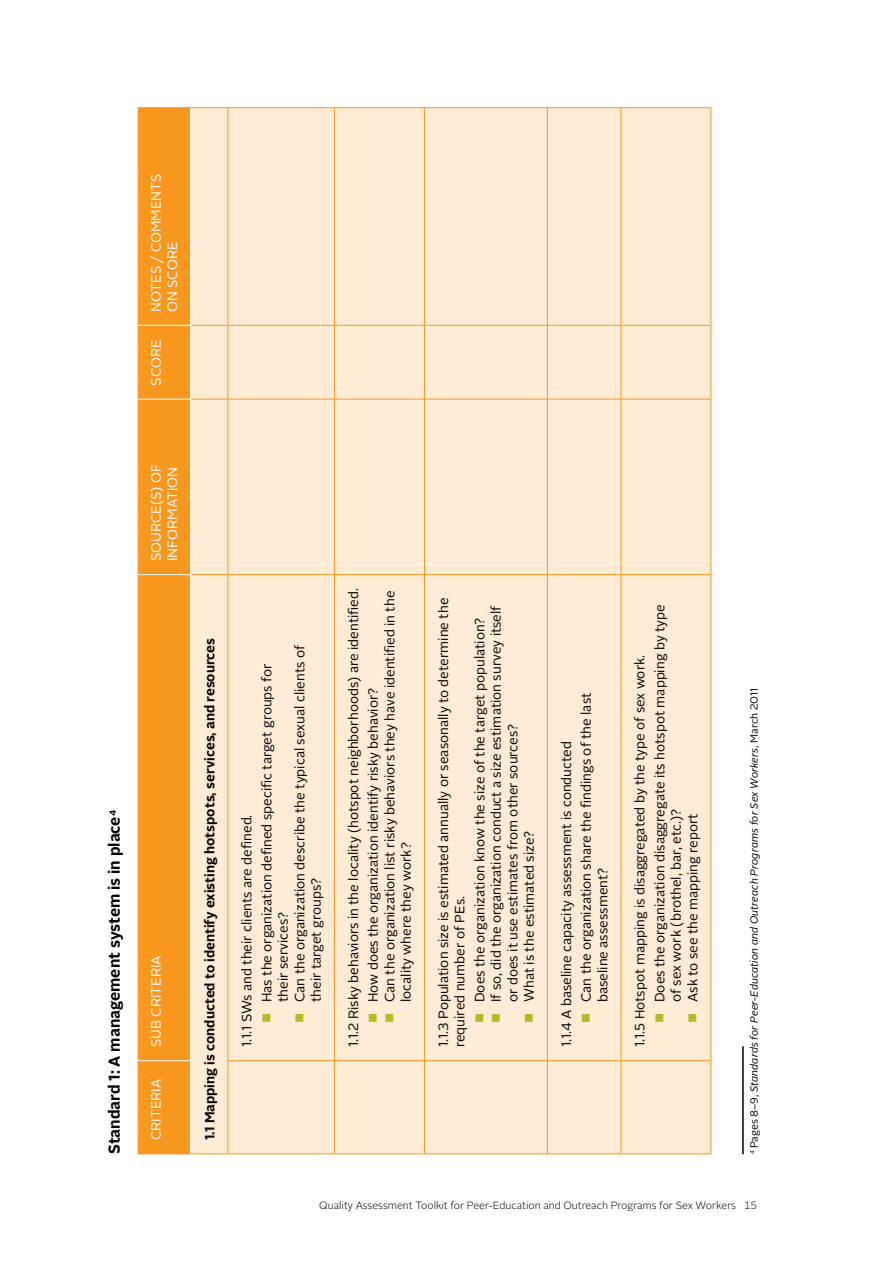
<style>
.page{position:relative;width:893px;height:1263px;background:#fff}
.page>*{position:absolute;margin:0;border:0;box-sizing:border-box;transform-origin:0 0}
.t1{font:700 15.75px "Alright Sans";color:#000}
.t2{font:13.5px/16.5px "Alright Sans";color:#000}
.t3{font:700 13.5px "Alright Sans";color:#000}
.t4{font:13.5px/16.2px "Alright Sans";color:#fff}
.t5{font:italic 10.5px "Alright Sans";color:#000}
.t6{font:300 10.5px "Alright Sans";color:#000}
.s1{color:#afbc22}
.s2{font-style:normal}
</style>
<div class="page">
<div style="left:138px;top:108px;width:52px;height:1045px;background:#f8971d"></div>
<div style="left:191px;top:108px;width:520px;height:1045px;background:#ffecd6"></div>
<hr style="left:191px;top:1153px;width:37px;height:1px;background:#f8971d">
<hr style="left:191px;top:574px;width:37px;height:1px;background:#f8971d">
<hr style="left:191px;top:399px;width:37px;height:1px;background:#f8971d">
<hr style="left:191px;top:325px;width:37px;height:1px;background:#f8971d">
<hr style="left:191px;top:107px;width:37px;height:1px;background:#f8971d">
<hr style="left:228px;top:1061px;width:1px;height:93px;background:#f8971d">
<hr style="left:228px;top:1153px;width:106px;height:1px;background:#f8971d">
<hr style="left:228px;top:575px;width:1px;height:486px;background:#f8971d">
<hr style="left:228px;top:1060px;width:106px;height:1px;background:#f8971d">
<hr style="left:228px;top:399px;width:1px;height:176px;background:#f8971d">
<hr style="left:228px;top:574px;width:106px;height:1px;background:#f8971d">
<hr style="left:228px;top:325px;width:1px;height:74px;background:#f8971d">
<hr style="left:228px;top:399px;width:106px;height:1px;background:#f8971d">
<hr style="left:228px;top:107px;width:1px;height:218px;background:#f8971d">
<hr style="left:228px;top:325px;width:106px;height:1px;background:#f8971d">
<hr style="left:228px;top:107px;width:106px;height:1px;background:#f8971d">
<hr style="left:334px;top:1061px;width:1px;height:93px;background:#f8971d">
<hr style="left:335px;top:1153px;width:89px;height:1px;background:#f8971d">
<hr style="left:334px;top:575px;width:1px;height:486px;background:#f8971d">
<hr style="left:335px;top:1060px;width:89px;height:1px;background:#f8971d">
<hr style="left:334px;top:399px;width:1px;height:176px;background:#f8971d">
<hr style="left:335px;top:574px;width:89px;height:1px;background:#f8971d">
<hr style="left:334px;top:325px;width:1px;height:74px;background:#f8971d">
<hr style="left:335px;top:399px;width:89px;height:1px;background:#f8971d">
<hr style="left:334px;top:107px;width:1px;height:218px;background:#f8971d">
<hr style="left:335px;top:325px;width:89px;height:1px;background:#f8971d">
<hr style="left:335px;top:107px;width:89px;height:1px;background:#f8971d">
<hr style="left:424px;top:1061px;width:1px;height:93px;background:#f8971d">
<hr style="left:425px;top:1153px;width:122px;height:1px;background:#f8971d">
<hr style="left:424px;top:575px;width:1px;height:486px;background:#f8971d">
<hr style="left:425px;top:1060px;width:122px;height:1px;background:#f8971d">
<hr style="left:424px;top:399px;width:1px;height:176px;background:#f8971d">
<hr style="left:425px;top:574px;width:122px;height:1px;background:#f8971d">
<hr style="left:424px;top:325px;width:1px;height:74px;background:#f8971d">
<hr style="left:425px;top:399px;width:122px;height:1px;background:#f8971d">
<hr style="left:424px;top:107px;width:1px;height:218px;background:#f8971d">
<hr style="left:425px;top:325px;width:122px;height:1px;background:#f8971d">
<hr style="left:425px;top:107px;width:122px;height:1px;background:#f8971d">
<hr style="left:547px;top:1061px;width:1px;height:93px;background:#f8971d">
<hr style="left:548px;top:1153px;width:73px;height:1px;background:#f8971d">
<hr style="left:547px;top:575px;width:1px;height:486px;background:#f8971d">
<hr style="left:548px;top:1060px;width:73px;height:1px;background:#f8971d">
<hr style="left:547px;top:399px;width:1px;height:176px;background:#f8971d">
<hr style="left:548px;top:574px;width:73px;height:1px;background:#f8971d">
<hr style="left:547px;top:325px;width:1px;height:74px;background:#f8971d">
<hr style="left:548px;top:399px;width:73px;height:1px;background:#f8971d">
<hr style="left:547px;top:107px;width:1px;height:218px;background:#f8971d">
<hr style="left:548px;top:325px;width:73px;height:1px;background:#f8971d">
<hr style="left:548px;top:107px;width:73px;height:1px;background:#f8971d">
<hr style="left:621px;top:1061px;width:1px;height:93px;background:#f8971d">
<hr style="left:621px;top:1153px;width:90px;height:1px;background:#f8971d">
<hr style="left:621px;top:575px;width:1px;height:486px;background:#f8971d">
<hr style="left:621px;top:1060px;width:90px;height:1px;background:#f8971d">
<hr style="left:621px;top:399px;width:1px;height:176px;background:#f8971d">
<hr style="left:621px;top:574px;width:90px;height:1px;background:#f8971d">
<hr style="left:621px;top:325px;width:1px;height:74px;background:#f8971d">
<hr style="left:621px;top:399px;width:90px;height:1px;background:#f8971d">
<hr style="left:621px;top:107px;width:1px;height:218px;background:#f8971d">
<hr style="left:621px;top:325px;width:90px;height:1px;background:#f8971d">
<hr style="left:621px;top:107px;width:90px;height:1px;background:#f8971d">
<hr style="left:711px;top:1061px;width:1px;height:93px;background:#f8971d">
<hr style="left:711px;top:575px;width:1px;height:486px;background:#f8971d">
<hr style="left:711px;top:399px;width:1px;height:176px;background:#f8971d">
<hr style="left:711px;top:325px;width:1px;height:74px;background:#f8971d">
<hr style="left:711px;top:107px;width:1px;height:218px;background:#f8971d">
<hr style="left:138px;top:1060px;width:52px;height:1px;background:#fff">
<hr style="left:138px;top:574px;width:52px;height:1px;background:#fff">
<hr style="left:138px;top:107px;width:53px;height:1px;background:#f8971d">
<hr style="left:138px;top:1153px;width:53px;height:1px;background:#f8971d">
<hr style="left:138px;top:399px;width:52px;height:1px;background:#fff">
<hr style="left:138px;top:325px;width:52px;height:1px;background:#fff">
<hr style="left:742px;top:1046px;width:2px;height:108px;background:#000">
<svg style="left:271px;top:999px;width:1px;height:14px"></svg>
<svg style="left:304px;top:999px;width:1px;height:14px"></svg>
<svg style="left:378px;top:1000px;width:1px;height:13px"></svg>
<svg style="left:394px;top:1000px;width:1px;height:13px"></svg>
<svg style="left:484px;top:1000px;width:1px;height:13px"></svg>
<svg style="left:501px;top:1000px;width:1px;height:13px"></svg>
<svg style="left:534px;top:1000px;width:1px;height:13px"></svg>
<svg style="left:591px;top:999px;width:1px;height:14px"></svg>
<svg style="left:664px;top:999px;width:1px;height:14px"></svg>
<svg style="left:697px;top:999px;width:1px;height:14px"></svg>
<p class="t4" style="left:148px;top:312px;width:139px;rotate:-90deg">NOTES / COMMENTS<br>ON SCORE</p>
<p class="t4" style="left:148px;top:386px;width:48px;rotate:-90deg">SCORE</p>
<p class="t1" style="left:103px;top:1154px;width:346px;rotate:-90deg">Standard 1: A management system is in place<sup>4</sup></p>
<p class="t4" style="left:148px;top:561px;width:99px;rotate:-90deg">SOURCE(S) OF<br>INFORMATION</p>
<p class="t4" style="left:148px;top:1047px;width:93px;rotate:-90deg">SUB CRITERIA</p>
<p class="t4" style="left:148px;top:1140px;width:63px;rotate:-90deg">CRITERIA</p>
<p class="t3" style="left:200px;top:1140px;width:504px;rotate:-90deg">1.1 Mapping is conducted to identify existing hotspots, services, and resources</p>
<p class="t2" style="left:239px;top:1047px;width:234px;rotate:-90deg">1.1.1 SWs and their clients are defined.</p>
<p class="t2" style="left:292px;top:1002px;width:359px;text-indent:-21px;rotate:-90deg"><span class="s1">■</span> Can the organization describe the typical sexual clients of their target groups?</p>
<p class="t2" style="left:259px;top:1002px;width:340px;text-indent:-21px;rotate:-90deg"><span class="s1">■</span> Has the organization defined specific target groups for their services?</p>
<p class="t2" style="left:345px;top:1047px;width:460px;rotate:-90deg">1.1.2 Risky behaviors in the locality (hotspot neighborhoods) are identified.</p>
<p class="t2" style="left:382px;top:1002px;width:413px;text-indent:-21px;rotate:-90deg"><span class="s1">■</span> Can the organization list risky behaviors they have identified in the locality where they work?</p>
<p class="t2" style="left:435px;top:1047px;width:451px;rotate:-90deg">1.1.3 Population size is estimated annually or seasonally to determine the required number of PEs.</p>
<p class="t2" style="left:488px;top:1002px;width:398px;text-indent:-21px;rotate:-90deg"><span class="s1">■</span> If so, did the organization conduct a size estimation survey itself or does it use estimates from other sources?</p>
<p class="t2" style="left:472px;top:1023px;width:407px;rotate:-90deg"><span class="s1">■</span> Does the organization know the size of the target population?</p>
<p class="t2" style="left:365px;top:1023px;width:337px;rotate:-90deg"><span class="s1">■</span> How does the organization identify risky behavior?</p>
<p class="t2" style="left:521px;top:1023px;width:194px;rotate:-90deg"><span class="s1">■</span> What is the estimated size?</p>
<p class="t2" style="left:578px;top:1002px;width:311px;text-indent:-21px;rotate:-90deg"><span class="s1">■</span> Can the organization share the findings of the last baseline assessment?</p>
<p class="t2" style="left:558px;top:1047px;width:308px;rotate:-90deg">1.1.4 A baseline capacity assessment is conducted</p>
<p class="t2" style="left:652px;top:1002px;width:399px;text-indent:-21px;rotate:-90deg"><span class="s1">■</span> Does the organization disaggregate its hotspot mapping by type of sex work (brothel, bar, etc.)?</p>
<p class="t2" style="left:632px;top:1047px;width:394px;rotate:-90deg">1.1.5 Hotspot mapping is disaggregated by the type of sex work.</p>
<p class="t2" style="left:685px;top:1023px;width:211px;rotate:-90deg"><span class="s1">■</span> Ask to see the mapping report</p>
<p class="t5" style="left:747px;top:1154px;width:468px;rotate:-90deg"><sup>4</sup> <span class="s2">Pages 8–9,</span> Standards for Peer-Education and Outreach Programs for Sex Workers<span class="s2">, March 2011</span></p>
<p class="t6" style="left:319px;top:1198px;width:439px">Quality Assessment Toolkit for Peer-Education and Outreach Programs for Sex Workers 15</p>
</div>
